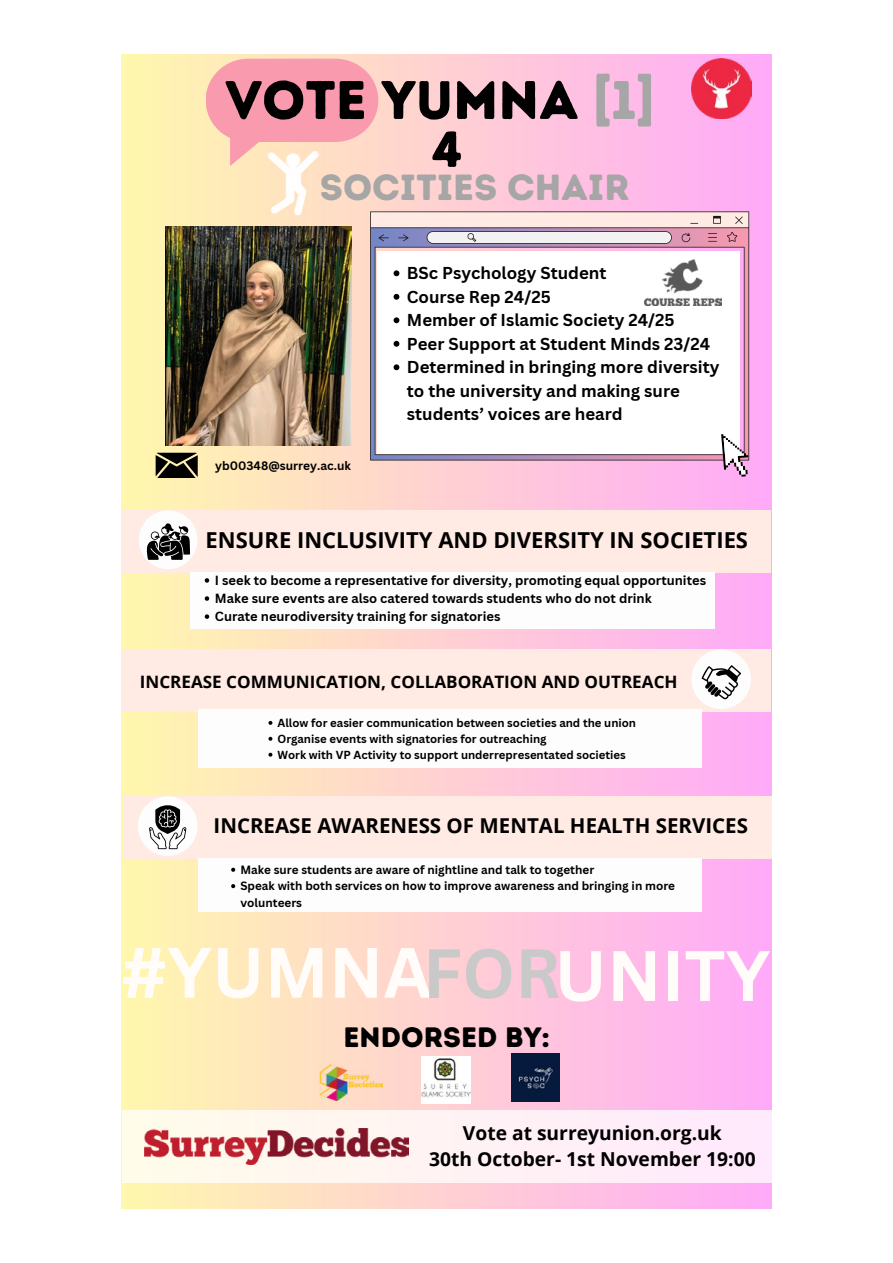
<style>
.page{position:relative;width:893px;height:1263px;background:#fff}
.page>*{position:absolute;margin:0;border:0;box-sizing:border-box;transform-origin:0 0}
.t1{font:700 69.6px "Canva Sans";color:#fffcfa}
.t2{font:54.15px "Intro Rust Base";color:#000}
.t3{font:50.55px "Intro Rust Base";color:#000}
.t4{font:36.3px "Intro Rust Base";color:#a6a6a6}
.t5{font:28.05px "Intro Rust Base";color:#000}
.t6{font:700 22.05px "Open Sans";color:#000}
.t7{font:700 20.55px "Open Sans";color:#000}
.t8{font:700 19.2px/26.4px "Open Sans";color:#000;text-align:center}
.t9{font:700 17.1px "Open Sans";color:#000}
.t10{font:700 16.8px/23.5px "Canva Sans";color:#000}
.t11{font:700 12.9px/18.1px "Canva Sans";color:#000}
.t12{font:700 12px "Canva Sans";color:#000}
.t13{font:700 11.7px/16.4px "Canva Sans";color:#000}
.t14{font:700 11.4px/15.9px "Canva Sans";color:#000}
.s1{color:#a6a6a6}
.s2{font-size:68.1px;color:#c9c9c9}
.s3{font-size:69.75px}
</style>
<div class="page">
<div style="left:122px;top:54px;width:649px;height:1155px;background:linear-gradient(to right,#fff7ad,#feaaf8)"></div>
<div style="left:122px;top:1110px;width:649px;height:72px;background:#fff1f5"></div>
<img style="left:144px;top:1128px;width:265px;height:37px">
<img style="left:266px;top:166px;width:53px;height:52px">
<svg style="left:370px;top:211px;width:379px;height:249px"></svg>
<div style="left:377px;top:251px;width:363px;height:203px;background:#fff"></div>
<svg style="left:721px;top:434px;width:27px;height:43px"></svg>
<svg style="left:394px;top:270px;width:5px;height:6px"></svg>
<svg style="left:394px;top:294px;width:5px;height:6px"></svg>
<svg style="left:394px;top:317px;width:5px;height:6px"></svg>
<svg style="left:394px;top:341px;width:5px;height:6px"></svg>
<svg style="left:394px;top:364px;width:5px;height:6px"></svg>
<img style="left:645px;top:259px;width:76px;height:47px">
<svg style="left:156px;top:453px;width:42px;height:25px"></svg>
<img style="left:320px;top:1064px;width:62px;height:36px">
<img style="left:421px;top:1056px;width:50px;height:47px">
<img style="left:511px;top:1054px;width:49px;height:47px">
<svg style="left:206px;top:59px;width:172px;height:107px"></svg>
<div style="left:122px;top:510px;width:649px;height:62px;background:#ffebe3"></div>
<div style="left:122px;top:649px;width:649px;height:62px;background:#ffebe3"></div>
<div style="left:123px;top:796px;width:648px;height:62px;background:#ffebe3"></div>
<div style="left:139px;top:510px;width:59px;height:59px;background:#fdfdfd;border-radius:29px"></div>
<svg style="left:146px;top:523px;width:44px;height:37px"></svg>
<div style="left:691px;top:649px;width:60px;height:60px;background:#fdfdfd;border-radius:30px"></div>
<div style="left:138px;top:796px;width:60px;height:60px;background:#fdfdfd;border-radius:30px"></div>
<img style="left:165px;top:226px;width:186px;height:220px">
<img style="left:691px;top:59px;width:60px;height:60px">
<svg style="left:701px;top:665px;width:40px;height:34px"></svg>
<svg style="left:149px;top:805px;width:37px;height:44px"></svg>
<div style="left:190px;top:572px;width:525px;height:57px;background:#fdfdfd"></div>
<div style="left:198px;top:709px;width:503px;height:59px;background:#fdfdfd"></div>
<div style="left:198px;top:858px;width:503px;height:54px;background:#fdfdfd"></div>
<svg style="left:205px;top:578px;width:4px;height:5px"></svg>
<svg style="left:205px;top:596px;width:4px;height:5px"></svg>
<svg style="left:205px;top:614px;width:4px;height:5px"></svg>
<svg style="left:268px;top:721px;width:4px;height:4px"></svg>
<svg style="left:268px;top:737px;width:4px;height:4px"></svg>
<svg style="left:268px;top:753px;width:4px;height:4px"></svg>
<svg style="left:231px;top:868px;width:4px;height:4px"></svg>
<svg style="left:231px;top:884px;width:4px;height:4px"></svg>
<h2 class="t2" style="left:225px;top:66px;width:430px">VOTE YUMNA <span class="s1">[1]</span></h2>
<h3 class="t3" style="left:431px;top:117px;width:33px">4</h3>
<h3 class="t4" style="left:320px;top:164px;width:311px">SOCITIES CHAIR</h3>
<p class="t12" style="left:215px;top:458px;width:137px">yb00348@surrey.ac.uk</p>
<p class="t10" style="left:407px;top:261px;width:314px">BSc Psychology Student<br>Course Rep 24/25<br>Member of Islamic Society 24/25<br>Peer Support at Student Minds 23/24<br>Determined in bringing more diversity to the university and making sure students’ voices are heard</p>
<h3 class="t6" style="left:206px;top:525px;width:544px">ENSURE INCLUSIVITY AND DIVERSITY IN SOCIETIES</h3>
<p class="t11" style="left:215px;top:571px;width:493px">I seek to become a representative for diversity, promoting equal opportunites<br>Make sure events are also catered towards students who do not drink<br>Curate neurodiversity training for signatories</p>
<p class="t9" style="left:140px;top:670px;width:539px">INCREASE COMMUNICATION, COLLABORATION AND OUTREACH</p>
<p class="t14" style="left:277px;top:715px;width:360px">Allow for easier communication between societies and the union<br>Organise events with signatories for outreaching<br>Work with VP Activity to support underrepresentated societies</p>
<p class="t7" style="left:214px;top:811px;width:536px">INCREASE AWARENESS OF MENTAL HEALTH SERVICES</p>
<p class="t13" style="left:240px;top:861px;width:436px">Make sure students are aware of nightline and talk to together<br>Speak with both services on how to improve awareness and bringing in more volunteers</p>
<h1 class="t1" style="left:121px;top:931px;width:651px">#YUMNA<span class="s2">FOR</span><span class="s3">UNITY</span></h1>
<h3 class="t5" style="left:343px;top:1019px;width:208px">ENDORSED BY:</h3>
<p class="t8" style="left:429px;top:1119px;width:328px">Vote at surreyunion.org.uk<br>30th October- 1st November 19:00</p>
</div>
